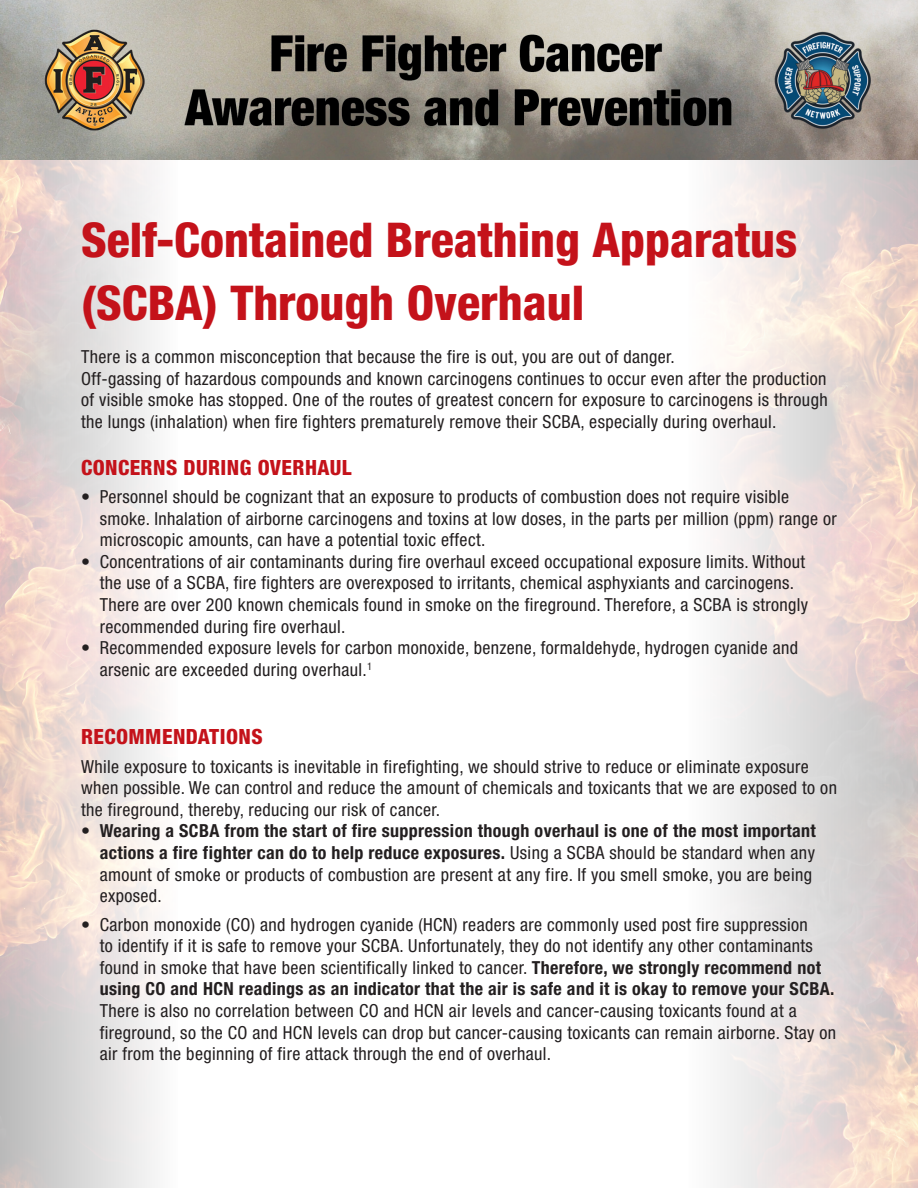
<style>
.page{position:relative;width:918px;height:1188px;background:#fff}
.page>*{position:absolute;margin:0;border:0;box-sizing:border-box;transform-origin:0 0}
.t1{font:800 condensed 48px/63px "Helvetica Neue LT Std";color:#c4121a}
.subhead{font:800 condensed 21px "Helvetica Neue LT Std";letter-spacing:.02em;color:#c4121a}
.body_text{font:condensed 18px/21.6px "Helvetica Neue LT Std";letter-spacing:.02em;color:#231f20}
.bullets{font:condensed 18px/21.6px "Helvetica Neue LT Std";letter-spacing:.02em;color:#231f20}
.s1{font-weight:700}
</style>
<div class="page">
<img style="left:688px;top:159px;width:230px;height:1029px">
<img style="left:0;top:0;width:918px;height:159px">
<p class="t1" style="left:81px;top:207px;width:718px">Self-Contained Breathing Apparatus (SCBA) Through Overhaul</p>
<p class="body_text" style="left:81px;top:346px;width:595px">There is a common misconception that because the fire is out, you are out of danger.</p>
<p class="body_text" style="left:81px;top:367px;width:748px;text-align:justify">Off-gassing of hazardous compounds and known carcinogens continues to occur even after the production of visible smoke has stopped. One of the routes of greatest concern for exposure to carcinogens is through the lungs (inhalation) when fire fighters prematurely remove their SCBA, especially during overhaul.</p>
<p class="subhead" style="left:81px;top:454px;width:272px">CONCERNS DURING OVERHAUL</p>
<p class="body_text" style="left:100px;top:486px;width:739px;text-indent:-19px">• Personnel should be cognizant that an exposure to products of combustion does not require visible smoke. Inhalation of airborne carcinogens and toxins at low doses, in the parts per million (ppm) range or microscopic amounts, can have a potential toxic effect.</p>
<p class="body_text" style="left:100px;top:551px;width:710px;text-indent:-19px">• Concentrations of air contaminants during fire overhaul exceed occupational exposure limits. Without the use of a SCBA, fire fighters are overexposed to irritants, chemical asphyxiants and carcinogens.<br>There are over 200 known chemicals found in smoke on the fireground. Therefore, a SCBA is strongly recommended during fire overhaul.</p>
<p class="body_text" style="left:100px;top:637px;width:700px;text-indent:-19px">• Recommended exposure levels for carbon monoxide, benzene, formaldehyde, hydrogen cyanide and arsenic are exceeded during overhaul.<sup>1</sup></p>
<p class="subhead" style="left:81px;top:724px;width:183px">RECOMMENDATIONS</p>
<p class="body_text" style="left:81px;top:755px;width:758px">While exposure to toxicants is inevitable in firefighting, we should strive to reduce or eliminate exposure when possible. We can control and reduce the amount of chemicals and toxicants that we are exposed to on the fireground, thereby, reducing our risk of cancer.</p>
<p class="bullets" style="left:100px;top:820px;width:718px;text-indent:-19px">• <span class="s1">Wearing a SCBA from the start of fire suppression though overhaul is one of the most important actions a fire fighter can do to help reduce exposures.</span> Using a SCBA should be standard when any amount of smoke or products of combustion are present at any fire. If you smell smoke, you are being exposed.</p>
<p class="bullets" style="left:100px;top:913px;width:738px;text-indent:-19px">• Carbon monoxide (CO) and hydrogen cyanide (HCN) readers are commonly used post fire suppression<br>to identify if it is safe to remove your SCBA. Unfortunately, they do not identify any other contaminants found in smoke that have been scientifically linked to cancer. <span class="s1">Therefore, we strongly recommend not using CO and HCN readings as an indicator that the air is safe and it is okay to remove your SCBA.<br></span>There is also no correlation between CO and HCN air levels and cancer-causing toxicants found at a fireground, so the CO and HCN levels can drop but cancer-causing toxicants can remain airborne. Stay on air from the beginning of fire attack through the end of overhaul.</p>
</div>
